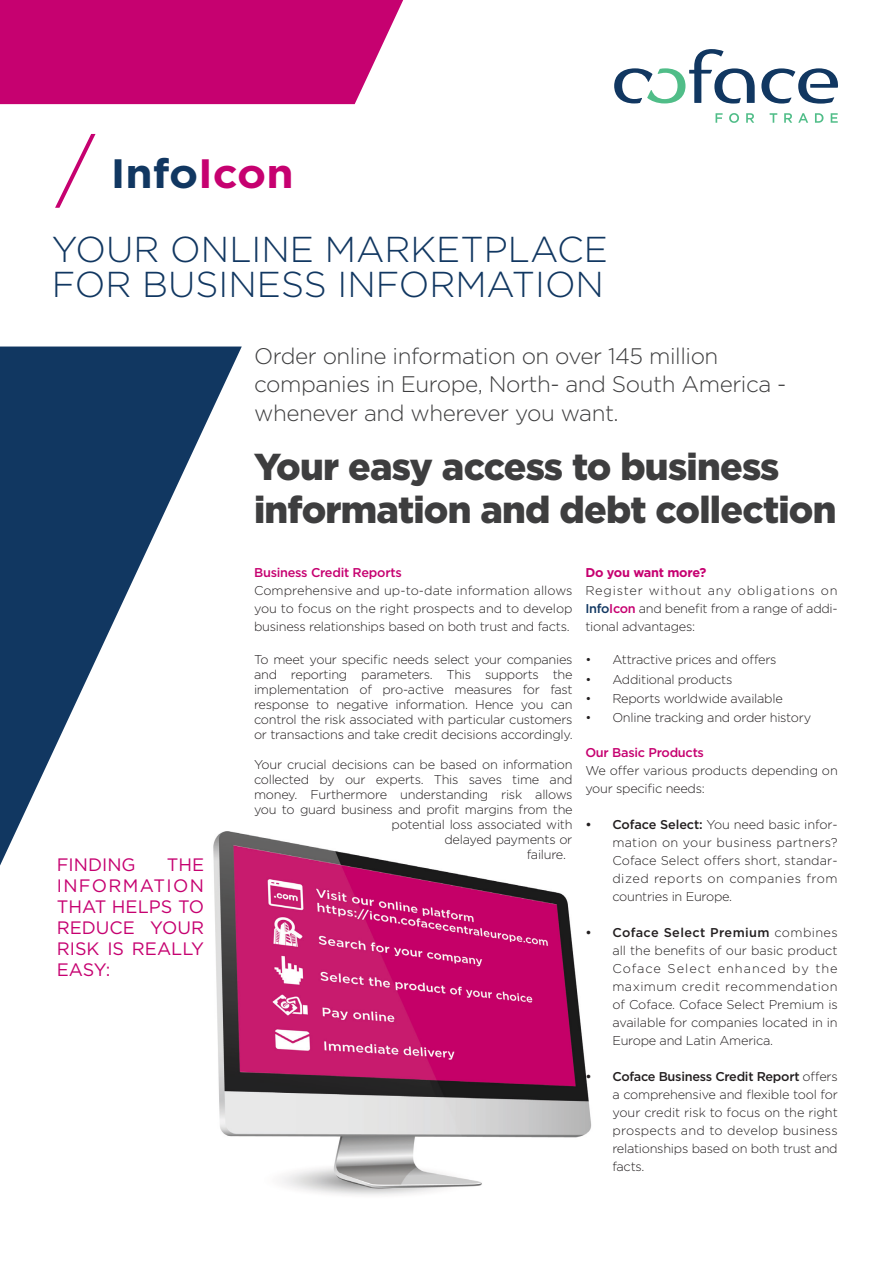
<style>
.page{position:relative;width:893px;height:1263px;background:#fff}
.page>*{position:absolute;margin:0;border:0;box-sizing:border-box;transform-origin:0 0}
.t1{font:700 40.95px "Gotham";color:#113761;scale:1.07 1}
.t2{font:900 37.5px/43.5px "Gotham";letter-spacing:-.02em;color:#3e3e3f}
.t3{font:300 36px/34.2px "Gotham";color:#113761}
.t4{font:300 22.5px/28.5px "Gotham";letter-spacing:-.02em;color:#3e3e3f}
.t5{font:18px/21px "Gotham";color:#c60170;text-align:justify}
.t6{font:300 12.75px/18px "Gotham";letter-spacing:-.02em;color:#231f20;text-align:justify}
.t7{font:500 12.75px "Gotham";letter-spacing:-.02em;color:#c60170}
.t8{font:700 12.75px "Gotham";letter-spacing:-.02em;color:#c60170}
.s1{color:#c60170}
.s2{font-weight:500;color:#113761}
.s3{font-weight:500;color:#c60170}
.s4{font-weight:500}
</style>
<div class="page">
<svg style="left:761px;top:68px;width:77px;height:36px"></svg>
<svg style="left:614px;top:49px;width:141px;height:55px"></svg>
<svg style="left:715px;top:113px;width:8px;height:10px"></svg>
<svg style="left:729px;top:113px;width:10px;height:10px"></svg>
<svg style="left:746px;top:113px;width:8px;height:10px"></svg>
<svg style="left:770px;top:113px;width:7px;height:10px"></svg>
<svg style="left:784px;top:113px;width:8px;height:10px"></svg>
<svg style="left:798px;top:113px;width:10px;height:10px"></svg>
<svg style="left:815px;top:113px;width:8px;height:10px"></svg>
<svg style="left:831px;top:113px;width:7px;height:10px"></svg>
<svg style="left:0;top:346px;width:242px;height:519px;fill:#113761"></svg>
<div style="left:0;top:0;width:403px;height:104px;background:#c60170"></div>
<svg style="left:55px;top:134px;width:41px;height:74px"></svg>
<img style="left:148px;top:827px;width:444px;height:368px">
<p class="t1" style="left:111px;top:146px;width:172px">Info<span class="s1">Icon</span></p>
<p class="t3" style="left:52px;top:232px;width:557px">YOUR ONLINE MARKETPLACE<br>FOR BUSINESS INFORMATION</p>
<p class="t5" style="left:57px;top:854px;width:80px">FINDING</p>
<p class="t5" style="left:57px;top:854px;width:149px;text-indent:110px">THE INFORMATION THAT HELPS TO REDUCE YOUR RISK IS REALLY EASY:</p>
<p class="t4" style="left:254px;top:341px;width:534px">Order online information on over 145 million companies in Europe, North- and South America - whenever and wherever you want.</p>
<p class="t2" style="left:254px;top:444px;width:584px">Your easy access to business information and debt collection</p>
<p class="t7" style="left:254px;top:564px;width:149px">Business Credit Reports</p>
<p class="t6" style="left:254px;top:581px;width:320px">Comprehensive and up-to-date information allows you to focus on the right prospects and to develop business relationships based on both trust and facts.</p>
<p class="t6" style="left:254px;top:652px;width:320px;line-height:15px">To meet your specific needs select your companies and reporting parameters. This supports the implementation of pro-active measures for fast response to negative information. Hence you can control the risk associated with particular customers or transactions and take credit decisions accordingly.</p>
<p class="t6" style="left:254px;top:755px;width:320px">Your crucial decisions can be based on information</p>
<p class="t6" style="left:254px;top:770px;width:320px">collected by our experts. This saves time and</p>
<p class="t6" style="left:254px;top:785px;width:320px">money. Furthermore understanding risk allows</p>
<p class="t6" style="left:254px;top:800px;width:320px">you to guard business and profit margins from the</p>
<p class="t6" style="left:392px;top:815px;width:183px">potential loss associated with</p>
<p class="t6" style="left:444px;top:830px;width:129px">delayed payments or</p>
<p class="t6" style="left:527px;top:845px;width:41px">failure.</p>
<p class="t8" style="left:585px;top:564px;width:122px">Do you want more?</p>
<p class="t6" style="left:585px;top:581px;width:254px">Register without any obligations on <span class="s2">Info</span><span class="s3">Icon</span> and benefit from a range of addi&shy;tional advantages:</p>
<p class="t6" style="left:585px;top:650px;width:193px">• Attractive prices and offers</p>
<p class="t6" style="left:585px;top:670px;width:149px">• Additional products</p>
<p class="t6" style="left:585px;top:689px;width:199px">• Reports worldwide available</p>
<p class="t6" style="left:585px;top:708px;width:227px">• Online tracking and order history</p>
<p class="t7" style="left:585px;top:744px;width:120px">Our Basic Products</p>
<p class="t6" style="left:585px;top:761px;width:254px">We offer various products depending on your specific needs:</p>
<p class="t6" style="left:612px;top:815px;width:227px;text-indent:-27px"><span class="s4">• Coface Select:</span> You need basic infor&shy;mation on your business partners?<br>Coface Select offers short, standar&shy;dized reports on companies from countries in Europe.</p>
<p class="t6" style="left:612px;top:923px;width:227px;text-indent:-27px"><span class="s4">• Coface Select Premium</span> combines all the benefits of our basic product Coface Select enhanced by the maximum credit recommendation of Coface. Coface Select Premium is available for companies located in in Europe and Latin America.</p>
<p class="t6" style="left:612px;top:1067px;width:227px;text-indent:-27px"><span class="s4">• Coface Business Credit Report</span> offers a comprehensive and flexible tool for your credit risk to focus on the right prospects and to develop business relationships based on both trust and facts.</p>
</div>
